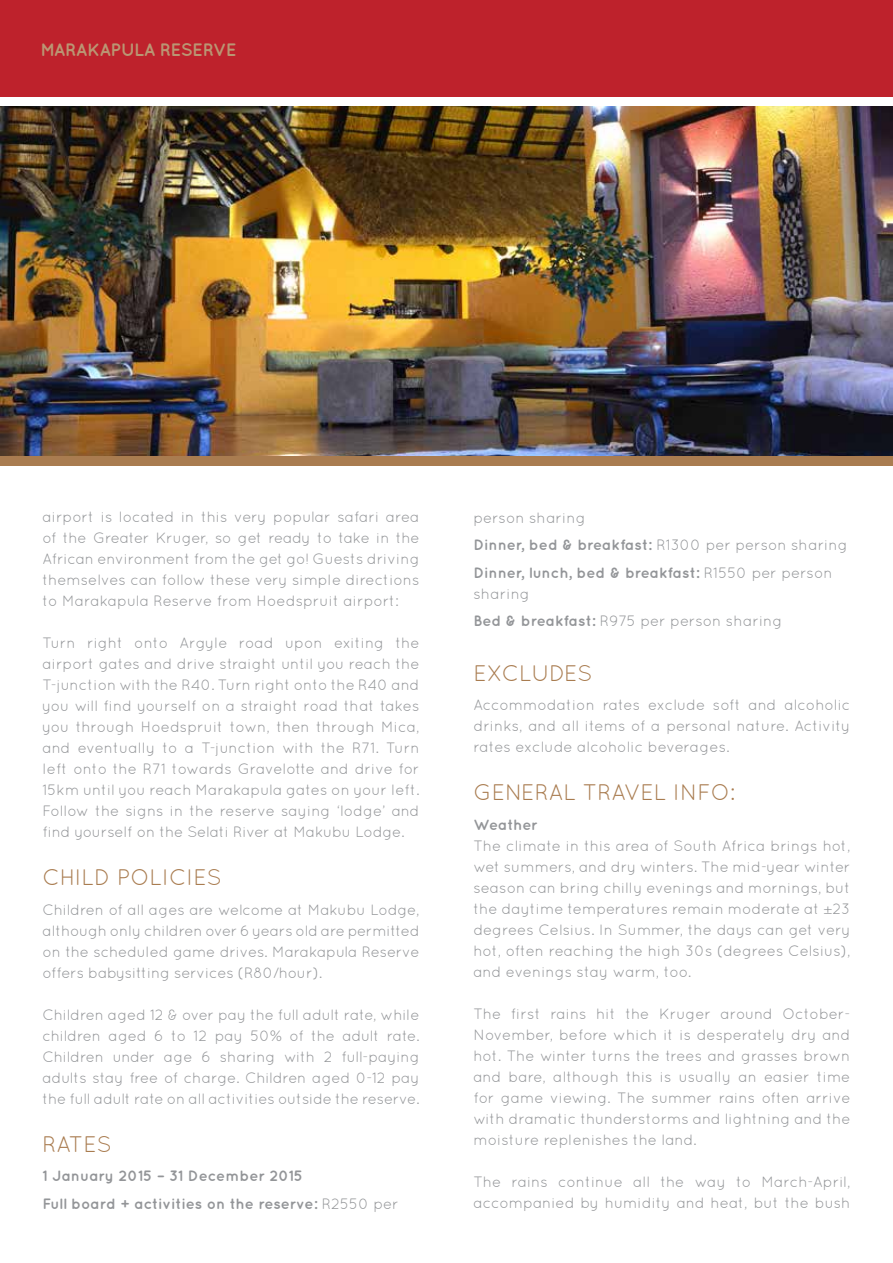
<style>
.page{position:relative;width:893px;height:1263px;background:#fff}
.page>*{position:absolute;margin:0;border:0;box-sizing:border-box;transform-origin:0 0}
.t1{font:22.5px "Quicksand";color:#a97c50}
.t2{font:22.5px "Quicksand";letter-spacing:-.02em;color:#a97c50}
.t3{font:700 18px "Quicksand";letter-spacing:-.025em;color:#ba9673}
.t4{font:15px/21px "Quicksand";color:#939598;text-align:justify}
.t5{font:700 15px/27.3px "Quicksand";color:#939598}
.s1{font-weight:400}
.s2{font-weight:700}
.s3{font-family:"Helvetica Neue";font-weight:300}
</style>
<div class="page">
<img style="left:0;top:107px;width:893px;height:349px">
<div style="left:0;top:456px;width:893px;height:9px;background:#a97c50"></div>
<div style="left:0;top:0;width:893px;height:96px;background:#be222c"></div>
<p class="t3" style="left:40px;top:39px;width:198px">MARAKAPULA RESERVE</p>
<p class="t4" style="left:43px;top:506px;width:379px">airport is located in this very popular safari area of the Greater Kruger, so get ready to take in the African environment from the get go! Guests driving themselves can follow these very simple directions to Marakapula Reserve from Hoedspruit airport:</p>
<p class="t4" style="left:43px;top:632px;width:379px">Turn right onto Argyle road upon exiting the airport gates and drive straight until you reach the T-junction with the R40. Turn right onto the R40 and you will find yourself on a straight road that takes you through Hoedspruit town, then through Mica, and eventually to a T-junction with the R71. Turn left onto the R71 towards Gravelotte and drive for 15km until you reach Marakapula gates on your left.<br>Follow the signs in the reserve saying ‘lodge’ and find yourself on the Selati River at Makubu Lodge.</p>
<h1 class="t1" style="left:43px;top:864px;width:181px">CHILD POLICIES</h1>
<p class="t4" style="left:43px;top:899px;width:379px">Children of all ages are welcome at Makubu Lodge, although only children over 6 years old are permitted on the scheduled game drives. Marakapula Reserve offers babysitting services (R80/hour).</p>
<p class="t4" style="left:43px;top:1004px;width:379px">Children aged 12 &amp; over pay the full adult rate, while children aged 6 to 12 pay 50% of the adult rate.<br>Children under age 6 sharing with 2 full-paying adults stay free of charge. Children aged 0-12 pay the full adult rate on all activities outside the reserve.</p>
<h1 class="t1" style="left:43px;top:1131px;width:71px">RATES</h1>
<p class="t5" style="left:43px;top:1162px;width:358px">1 January 2015 – 31 December 2015<br>Full board + activities on the reserve: <span class="s1">R2550 per</span></p>
<p class="t4" style="left:473px;top:504px;width:376px;line-height:27.3px;text-align:left">person sharing<br><span class="s2">Dinner, bed &amp; breakfast:</span> R1300 per person sharing<br><span class="s2">Dinner, lunch, bed &amp; breakfast:</span> R1550 per person</p>
<p class="t4" style="left:473px;top:580px;width:310px;line-height:27.3px">sharing<br><span class="s2">Bed &amp; breakfast:</span> R975 per person sharing</p>
<h1 class="t2" style="left:473px;top:660px;width:121px">EXCLUDES</h1>
<p class="t4" style="left:473px;top:694px;width:379px">Accommodation rates exclude soft and alcoholic drinks, and all items of a personal nature. Activity rates exclude alcoholic beverages.</p>
<h1 class="t1" style="left:473px;top:779px;width:263px">GENERAL TRAVEL INFO:</h1>
<p class="t5" style="left:473px;top:810px;width:66px">Weather</p>
<p class="t4" style="left:473px;top:835px;width:379px">The climate in this area of South Africa brings hot, wet summers, and dry winters. The mid-year winter season can bring chilly evenings and mornings, but the daytime temperatures remain moderate at <span class="s3">±</span>23 degrees Celsius. In Summer, the days can get very hot, often reaching the high 30s (degrees Celsius), and evenings stay warm, too.</p>
<p class="t4" style="left:473px;top:1003px;width:379px">The first rains hit the Kruger around October-November, before which it is desperately dry and hot. The winter turns the trees and grasses brown and bare, although this is usually an easier time for game viewing. The summer rains often arrive with dramatic thunderstorms and lightning and the moisture replenishes the land.</p>
<p class="t4" style="left:473px;top:1171px;width:379px">The rains continue all the way to March-April, accompanied by humidity and heat, but the bush</p>
</div>
